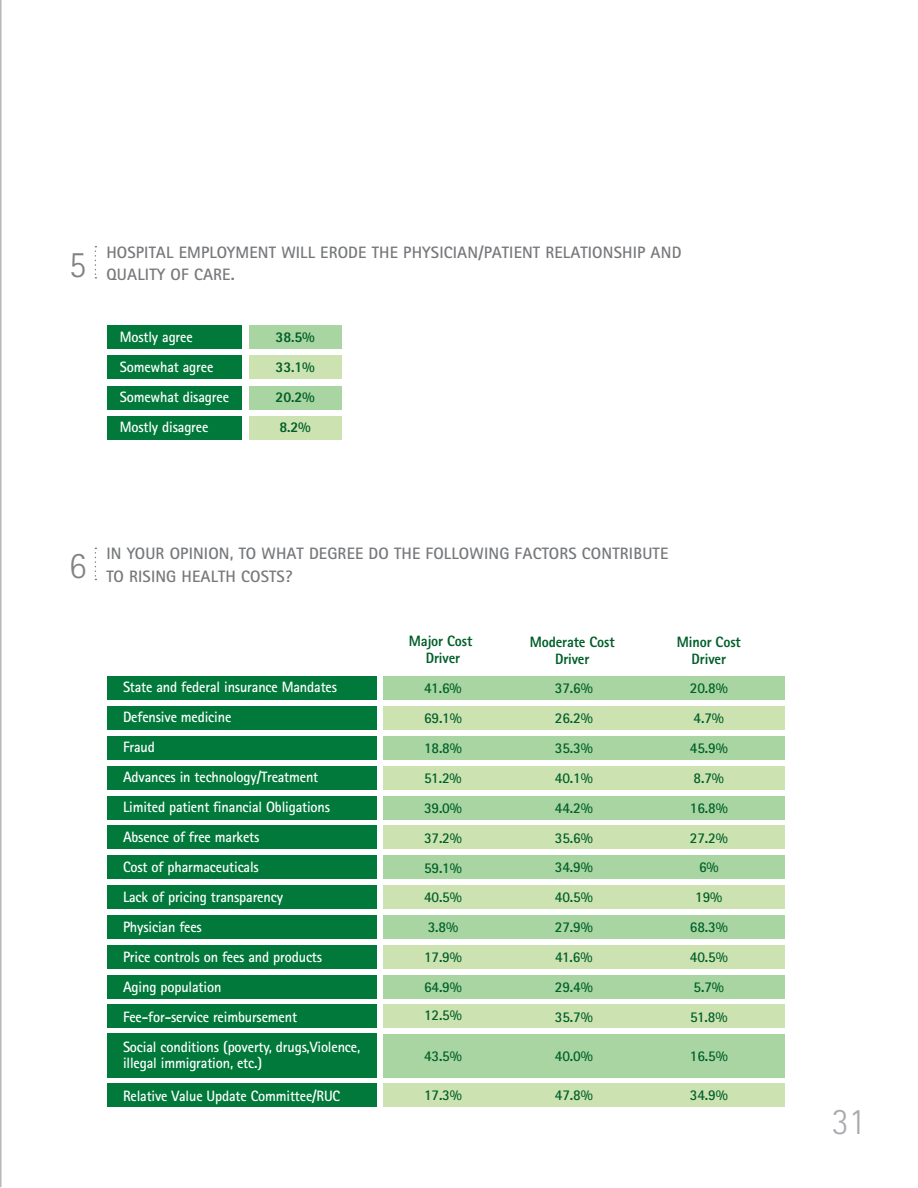
<style>
.page{position:relative;width:918px;height:1188px;background:#fff}
.page>*{position:absolute;margin:0;border:0;box-sizing:border-box;transform-origin:0 0}
.t1{font:300 37.5px "Rotis Sans Serif";color:#a8a9ad;scale:.95 1}
.t2{font:300 37.5px "Rotis Sans Serif";color:#808285;scale:.95 1}
.t3{font:700 16.5px/22.5px "Rotis Sans Serif";letter-spacing:.01em;color:#76787b}
.t4{font:700 15px "Rotis Sans Serif";letter-spacing:-.01em;color:#fff;scale:.95 1}
.t5{font:700 15px "Rotis Sans Serif";letter-spacing:-.01em;color:#005f29;scale:.95 1}
.t6{font:800 15px "Rotis Sans Serif";letter-spacing:-.01em;color:#005f29;scale:.95 1}
</style>
<div class="page">
<div style="left:249px;top:326px;width:92px;height:23px;background:#a8d5a1"></div>
<div style="left:107px;top:326px;width:135px;height:23px;background:#00793a"></div>
<div style="left:249px;top:356px;width:92px;height:23px;background:#cce3b1"></div>
<div style="left:249px;top:416px;width:92px;height:23px;background:#cce3b1"></div>
<div style="left:107px;top:356px;width:135px;height:23px;background:#00793a"></div>
<div style="left:107px;top:416px;width:135px;height:23px;background:#00793a"></div>
<div style="left:249px;top:386px;width:92px;height:23px;background:#a8d5a1"></div>
<div style="left:107px;top:386px;width:135px;height:23px;background:#00793a"></div>
<svg style="left:95px;top:246px;width:1px;height:33px"></svg>
<svg style="left:95px;top:548px;width:1px;height:32px"></svg>
<div style="left:384px;top:676px;width:401px;height:23px;background:#a8d5a1"></div>
<div style="left:384px;top:855px;width:401px;height:23px;background:#a8d5a1"></div>
<div style="left:107px;top:676px;width:269px;height:23px;background:#00793a"></div>
<div style="left:107px;top:855px;width:269px;height:23px;background:#00793a"></div>
<div style="left:384px;top:706px;width:401px;height:23px;background:#cce3b1"></div>
<div style="left:384px;top:885px;width:401px;height:24px;background:#cce3b1"></div>
<div style="left:107px;top:706px;width:269px;height:23px;background:#00793a"></div>
<div style="left:107px;top:885px;width:269px;height:24px;background:#00793a"></div>
<div style="left:384px;top:736px;width:401px;height:24px;background:#a8d5a1"></div>
<div style="left:384px;top:916px;width:401px;height:23px;background:#a8d5a1"></div>
<div style="left:107px;top:736px;width:269px;height:24px;background:#00793a"></div>
<div style="left:107px;top:916px;width:269px;height:23px;background:#00793a"></div>
<div style="left:384px;top:767px;width:401px;height:23px;background:#cce3b1"></div>
<div style="left:384px;top:946px;width:401px;height:23px;background:#cce3b1"></div>
<div style="left:384px;top:826px;width:401px;height:23px;background:#cce3b1"></div>
<div style="left:384px;top:1005px;width:401px;height:23px;background:#cce3b1"></div>
<div style="left:107px;top:767px;width:269px;height:23px;background:#00793a"></div>
<div style="left:107px;top:946px;width:269px;height:23px;background:#00793a"></div>
<div style="left:384px;top:797px;width:401px;height:23px;background:#a8d5a1"></div>
<div style="left:384px;top:976px;width:401px;height:23px;background:#a8d5a1"></div>
<div style="left:384px;top:1035px;width:401px;height:43px;background:#a8d5a1"></div>
<div style="left:384px;top:1084px;width:401px;height:23px;background:#cce3b1"></div>
<div style="left:107px;top:797px;width:269px;height:23px;background:#00793a"></div>
<div style="left:107px;top:976px;width:269px;height:23px;background:#00793a"></div>
<div style="left:107px;top:1084px;width:269px;height:23px;background:#00793a"></div>
<div style="left:107px;top:826px;width:269px;height:23px;background:#00793a"></div>
<div style="left:107px;top:1005px;width:269px;height:23px;background:#00793a"></div>
<div style="left:107px;top:1034px;width:269px;height:44px;background:#00793a"></div>
<hr style="left:0;top:0;width:1px;height:1187px;background:#939598">
<p class="t2" style="left:69px;top:242px;width:20px">5</p>
<p class="t3" style="left:106px;top:240px;width:577px">HOSPITAL EMPLOYMENT WILL ERODE THE PHYSICIAN/PATIENT RELATIONSHIP AND</p>
<p class="t3" style="left:106px;top:263px;width:130px">QUALITY OF CARE.</p>
<p class="t4" style="left:120px;top:327px;width:78px">Mostly agree</p>
<p class="t4" style="left:120px;top:357px;width:100px">Somewhat agree</p>
<p class="t4" style="left:120px;top:387px;width:117px">Somewhat disagree</p>
<p class="t4" style="left:120px;top:417px;width:95px">Mostly disagree</p>
<p class="t6" style="left:276px;top:327px;width:43px">38.5%</p>
<p class="t6" style="left:276px;top:357px;width:43px">33.1%</p>
<p class="t6" style="left:276px;top:387px;width:43px">20.2%</p>
<p class="t6" style="left:279px;top:417px;width:35px">8.2%</p>
<p class="t2" style="left:69px;top:544px;width:20px">6</p>
<p class="t3" style="left:106px;top:542px;width:564px">IN YOUR OPINION, TO WHAT DEGREE DO THE FOLLOWING FACTORS CONTRIBUTE<br>TO RISING HEALTH COSTS?</p>
<p class="t4" style="left:123px;top:677px;width:227px">State and federal insurance Mandates</p>
<p class="t4" style="left:123px;top:707px;width:116px">Defensive medicine</p>
<p class="t4" style="left:123px;top:737px;width:35px">Fraud</p>
<p class="t4" style="left:123px;top:767px;width:207px">Advances in technology/Treatment</p>
<p class="t4" style="left:123px;top:797px;width:220px">Limited patient financial Obligations</p>
<p class="t4" style="left:123px;top:827px;width:145px">Absence of free markets</p>
<p class="t4" style="left:123px;top:857px;width:145px">Cost of pharmaceuticals</p>
<p class="t4" style="left:123px;top:887px;width:170px">Lack of pricing transparency</p>
<p class="t4" style="left:123px;top:917px;width:85px">Physician fees</p>
<p class="t4" style="left:123px;top:947px;width:211px">Price controls on fees and products</p>
<p class="t4" style="left:123px;top:977px;width:105px">Aging population</p>
<p class="t4" style="left:123px;top:1007px;width:185px">Fee-for-service reimbursement</p>
<p class="t4" style="left:123px;top:1037px;width:251px">Social conditions (poverty, drugs,Violence,</p>
<p class="t4" style="left:123px;top:1054px;width:148px">illegal immigration, etc.)</p>
<p class="t4" style="left:123px;top:1087px;width:230px">Relative Value Update Committee/RUC</p>
<p class="t6" style="left:409px;top:631px;width:68px">Major Cost</p>
<p class="t6" style="left:426px;top:648px;width:38px">Driver</p>
<p class="t5" style="left:424px;top:679px;width:41px">41.6%</p>
<p class="t5" style="left:424px;top:709px;width:41px">69.1%</p>
<p class="t5" style="left:424px;top:739px;width:41px">18.8%</p>
<p class="t5" style="left:424px;top:769px;width:41px">51.2%</p>
<p class="t5" style="left:424px;top:799px;width:41px">39.0%</p>
<p class="t5" style="left:424px;top:829px;width:41px">37.2%</p>
<p class="t5" style="left:424px;top:859px;width:41px">59.1%</p>
<p class="t5" style="left:424px;top:887px;width:41px">40.5%</p>
<p class="t5" style="left:428px;top:917px;width:34px">3.8%</p>
<p class="t5" style="left:424px;top:947px;width:41px">17.9%</p>
<p class="t5" style="left:424px;top:977px;width:41px">64.9%</p>
<p class="t5" style="left:424px;top:1006px;width:41px">12.5%</p>
<p class="t5" style="left:424px;top:1046px;width:41px">43.5%</p>
<p class="t5" style="left:424px;top:1085px;width:41px">17.3%</p>
<p class="t6" style="left:530px;top:632px;width:91px">Moderate Cost</p>
<p class="t6" style="left:555px;top:649px;width:38px">Driver</p>
<p class="t5" style="left:555px;top:679px;width:41px">37.6%</p>
<p class="t5" style="left:555px;top:709px;width:41px">26.2%</p>
<p class="t5" style="left:555px;top:739px;width:41px">35.3%</p>
<p class="t5" style="left:555px;top:769px;width:41px">40.1%</p>
<p class="t5" style="left:555px;top:799px;width:41px">44.2%</p>
<p class="t5" style="left:555px;top:829px;width:41px">35.6%</p>
<p class="t5" style="left:555px;top:857px;width:41px">34.9%</p>
<p class="t5" style="left:555px;top:887px;width:41px">40.5%</p>
<p class="t5" style="left:555px;top:917px;width:41px">27.9%</p>
<p class="t5" style="left:555px;top:947px;width:41px">41.6%</p>
<p class="t5" style="left:555px;top:977px;width:41px">29.4%</p>
<p class="t5" style="left:555px;top:1007px;width:41px">35.7%</p>
<p class="t5" style="left:555px;top:1046px;width:41px">40.0%</p>
<p class="t5" style="left:555px;top:1085px;width:41px">47.8%</p>
<p class="t6" style="left:677px;top:632px;width:69px">Minor Cost</p>
<p class="t6" style="left:692px;top:649px;width:38px">Driver</p>
<p class="t5" style="left:690px;top:679px;width:41px">20.8%</p>
<p class="t5" style="left:694px;top:709px;width:34px">4.7%</p>
<p class="t5" style="left:690px;top:739px;width:41px">45.9%</p>
<p class="t5" style="left:694px;top:769px;width:34px">8.7%</p>
<p class="t5" style="left:690px;top:799px;width:41px">16.8%</p>
<p class="t5" style="left:690px;top:829px;width:41px">27.2%</p>
<p class="t5" style="left:699px;top:857px;width:22px">6%</p>
<p class="t5" style="left:695px;top:887px;width:30px">19%</p>
<p class="t5" style="left:690px;top:917px;width:41px">68.3%</p>
<p class="t5" style="left:690px;top:947px;width:41px">40.5%</p>
<p class="t5" style="left:694px;top:977px;width:34px">5.7%</p>
<p class="t5" style="left:690px;top:1007px;width:41px">51.8%</p>
<p class="t5" style="left:690px;top:1046px;width:41px">16.5%</p>
<p class="t5" style="left:690px;top:1085px;width:41px">34.9%</p>
<p class="t1" style="left:832px;top:1100px;width:37px">31</p>
</div>
